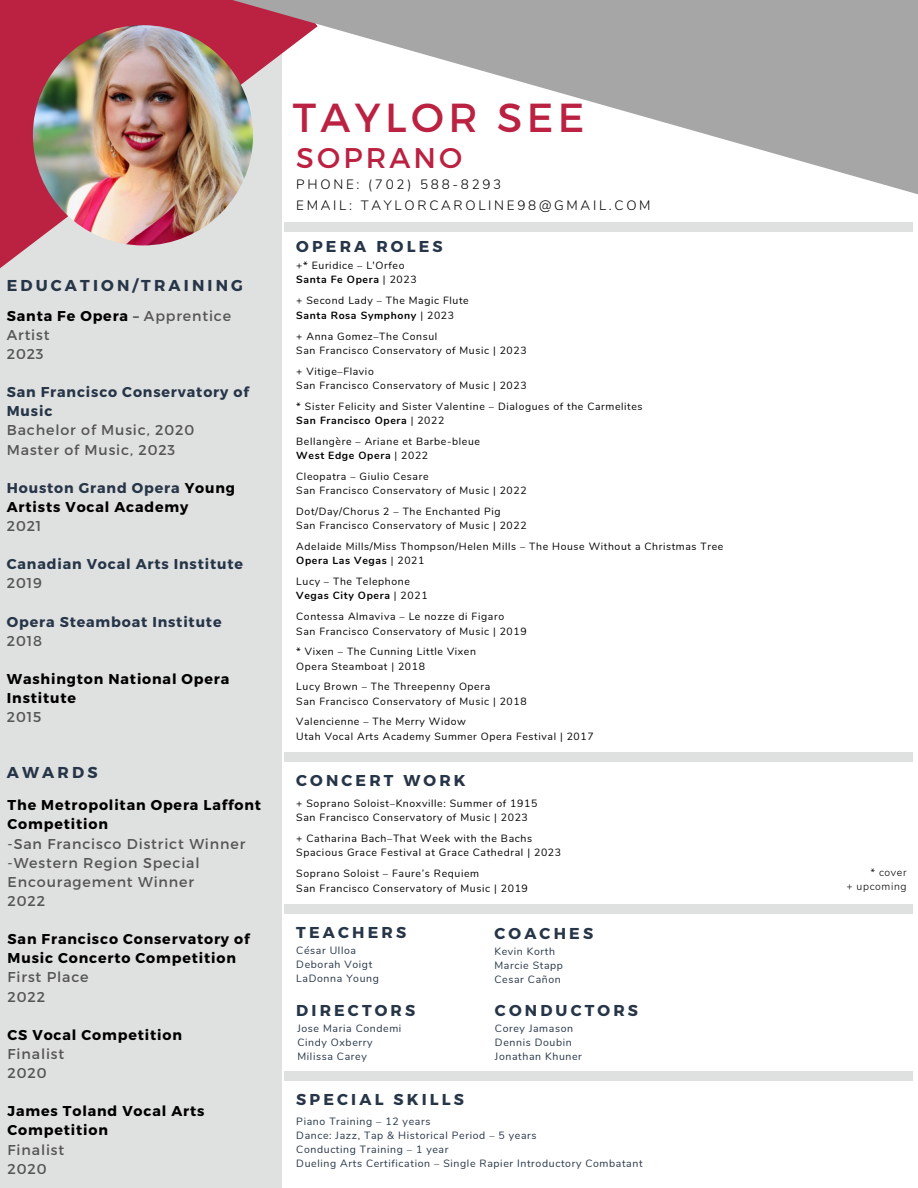
<style>
.page{position:relative;width:918px;height:1188px;background:#fff}
.page>*{position:absolute;margin:0;border:0;box-sizing:border-box;transform-origin:0 0}
.t1{font:40.5px "Montserrat";letter-spacing:.11em;color:#bb2140}
.t2{font:28.5px "Montserrat";letter-spacing:.11em;color:#bb2140}
.t3{font:700 15.75px "Montserrat";letter-spacing:.2em;color:#263547}
.t4{font:700 14.25px/19.2px "Montserrat";letter-spacing:.06em;color:#000}
.t5{font:14.25px/19.2px "Montserrat";letter-spacing:.06em;color:#545454}
.t6{font:700 14.25px/19.2px "Montserrat";letter-spacing:.06em;color:#263547}
.t7{font:300 13.5px/21px "Nunito";letter-spacing:.2em;color:#000}
.t8{font:10.5px/14.5px "Nunito";letter-spacing:.06em;color:#000}
.t9{font:10.5px/14px "Nunito";letter-spacing:.06em;color:#263547}
.t10{font:300 10.5px/14px "Nunito";letter-spacing:.06em;color:#000;text-align:right}
.s1{font-weight:700;color:#000}
.s2{font-weight:700}
.s3{color:#263547}
</style>
<div class="page">
<div style="left:0;top:0;width:282px;height:1188px;background:#dfe0e0"></div>
<svg style="left:0;top:196px;width:318px;height:72px"></svg>
<img style="left:33px;top:25px;width:220px;height:220px;border-radius:50%">
<img style="left:0;top:0;width:918px;height:196px">
<div style="left:285px;top:904px;width:628px;height:10px;background:#dfe0e0"></div>
<div style="left:285px;top:222px;width:628px;height:9px;background:#dfe0e0"></div>
<div style="left:285px;top:753px;width:628px;height:9px;background:#dfe0e0"></div>
<div style="left:285px;top:1072px;width:628px;height:9px;background:#dfe0e0"></div>
<h3 class="t3" style="left:7px;top:275px;width:238px">EDUCATION/TRAINING</h3>
<h3 class="t5" style="left:7px;top:305px;width:226px"><span class="s1">Santa Fe Opera</span> <span class="s2">–</span> Apprentice<br>Artist<br>2023</h3>
<h3 class="t6" style="left:7px;top:382px;width:244px">San Francisco Conservatory of<br>Music</h3>
<h3 class="t5" style="left:7px;top:420px;width:189px">Bachelor of Music, 2020<br>Master of Music, 2023</h3>
<h3 class="t4" style="left:7px;top:477px;width:230px"><span class="s3">Houston Grand Opera</span> Young<br>Artists Vocal Academy</h3>
<h3 class="t5" style="left:7px;top:516px;width:36px">2021</h3>
<h3 class="t6" style="left:7px;top:554px;width:238px">Canadian Vocal Arts Institute</h3>
<h3 class="t5" style="left:7px;top:573px;width:37px">2019</h3>
<h3 class="t6" style="left:7px;top:611px;width:216px">Opera Steamboat Institute</h3>
<h3 class="t5" style="left:7px;top:630px;width:37px">2018</h3>
<h3 class="t4" style="left:7px;top:669px;width:224px">Washington National Opera<br>Institute</h3>
<h3 class="t5" style="left:7px;top:707px;width:36px">2015</h3>
<h3 class="t3" style="left:7px;top:762px;width:92px">AWARDS</h3>
<h3 class="t4" style="left:8px;top:795px;width:255px">The Metropolitan Opera Laffont<br>Competition</h3>
<h3 class="t5" style="left:8px;top:833px;width:239px">-San Francisco District Winner -Western Region Special<br>Encouragement Winner<br>2022</h3>
<h3 class="t4" style="left:8px;top:929px;width:244px">San Francisco Conservatory of<br>Music Concerto Competition</h3>
<h3 class="t5" style="left:8px;top:967px;width:83px">First Place<br>2022</h3>
<h3 class="t4" style="left:8px;top:1024px;width:176px">CS Vocal Competition</h3>
<h3 class="t5" style="left:8px;top:1044px;width:58px">Finalist<br>2020</h3>
<h3 class="t4" style="left:8px;top:1101px;width:198px">James Toland Vocal Arts<br>Competition</h3>
<h3 class="t5" style="left:8px;top:1139px;width:58px">Finalist<br>2020</h3>
<h1 class="t1" style="left:293px;top:92px;width:293px">TAYLOR SEE</h1>
<h2 class="t2" style="left:296px;top:139px;width:168px">SOPRANO</h2>
<p class="t7" style="left:296px;top:174px;width:356px">PHONE: (702) 588-8293<br>EMAIL: TAYLORCAROLINE98@GMAIL.COM</p>
<h3 class="t3" style="left:296px;top:236px;width:148px">OPERA ROLES</h3>
<p class="t8" style="left:296px;top:258px;width:122px">+* Euridice – L'Orfeo<br><span class="s2">Santa Fe Opera</span> | 2023</p>
<p class="t8" style="left:296px;top:293px;width:174px">+ Second Lady – The Magic Flute<br><span class="s2">Santa Rosa Symphony</span> | 2023</p>
<p class="t8" style="left:296px;top:329px;width:232px">+ Anna Gomez–The Consul<br>San Francisco Conservatory of Music | 2023</p>
<p class="t8" style="left:296px;top:364px;width:232px">+ Vitige–Flavio<br>San Francisco Conservatory of Music | 2023</p>
<p class="t8" style="left:296px;top:399px;width:348px">* Sister Felicity and Sister Valentine – Dialogues of the Carmelites<br><span class="s2">San Francisco Opera</span> | 2022</p>
<p class="t8" style="left:296px;top:434px;width:185px">Bellangère – Ariane et Barbe-bleue<br><span class="s2">West Edge Opera</span> | 2022</p>
<p class="t8" style="left:296px;top:469px;width:232px">Cleopatra – Giulio Cesare<br>San Francisco Conservatory of Music | 2022</p>
<p class="t8" style="left:296px;top:504px;width:232px">Dot/Day/Chorus 2 – The Enchanted Pig<br>San Francisco Conservatory of Music | 2022</p>
<p class="t8" style="left:296px;top:539px;width:429px">Adelaide Mills/Miss Thompson/Helen Mills – The House Without a Christmas Tree<br><span class="s2">Opera Las Vegas</span> | 2021</p>
<p class="t8" style="left:296px;top:574px;width:133px">Lucy – The Telephone<br><span class="s2">Vegas City Opera</span> | 2021</p>
<p class="t8" style="left:296px;top:609px;width:232px">Contessa Almaviva – Le nozze di Figaro<br>San Francisco Conservatory of Music | 2019</p>
<p class="t8" style="left:296px;top:644px;width:181px">* Vixen – The Cunning Little Vixen<br>Opera Steamboat | 2018</p>
<p class="t8" style="left:296px;top:679px;width:232px">Lucy Brown – The Threepenny Opera<br>San Francisco Conservatory of Music | 2018</p>
<p class="t8" style="left:296px;top:714px;width:299px">Valencienne – The Merry Widow<br>Utah Vocal Arts Academy Summer Opera Festival | 2017</p>
<h3 class="t3" style="left:296px;top:770px;width:171px">CONCERT WORK</h3>
<p class="t8" style="left:296px;top:796px;width:243px">+ Soprano Soloist–Knoxville: Summer of 1915<br>San Francisco Conservatory of Music | 2023</p>
<p class="t8" style="left:296px;top:831px;width:266px">+ Catharina Bach–That Week with the Bachs<br>Spacious Grace Festival at Grace Cathedral | 2023</p>
<p class="t8" style="left:296px;top:866px;width:233px">Soprano Soloist – Faure’s Requiem<br>San Francisco Conservatory of Music | 2019</p>
<h3 class="t3" style="left:296px;top:922px;width:111px">TEACHERS</h3>
<p class="t9" style="left:296px;top:944px;width:84px">César Ulloa<br>Deborah Voigt<br>LaDonna Young</p>
<h3 class="t3" style="left:495px;top:923px;width:100px">COACHES</h3>
<p class="t9" style="left:495px;top:945px;width:70px">Kevin Korth<br>Marcie Stapp<br>Cesar Cañon</p>
<h3 class="t3" style="left:296px;top:1000px;width:121px">DIRECTORS</h3>
<h3 class="t3" style="left:495px;top:1000px;width:145px">CONDUCTORS</h3>
<p class="t9" style="left:297px;top:1022px;width:105px">Jose Maria Condemi<br>Cindy Oxberry<br>Milissa Carey</p>
<p class="t9" style="left:495px;top:1022px;width:89px">Corey Jamason<br>Dennis Doubin<br>Jonathan Khuner</p>
<h3 class="t3" style="left:296px;top:1089px;width:169px">SPECIAL SKILLS</h3>
<p class="t9" style="left:296px;top:1114px;width:348px">Piano Training – 12 years<br>Dance: Jazz, Tap &amp; Historical Period – 5 years<br>Conducting Training – 1 year<br>Dueling Arts Certification – Single Rapier Introductory Combatant</p>
<p class="t10" style="left:846px;top:865px;width:62px">* cover<br>+ upcoming</p>
</div>
